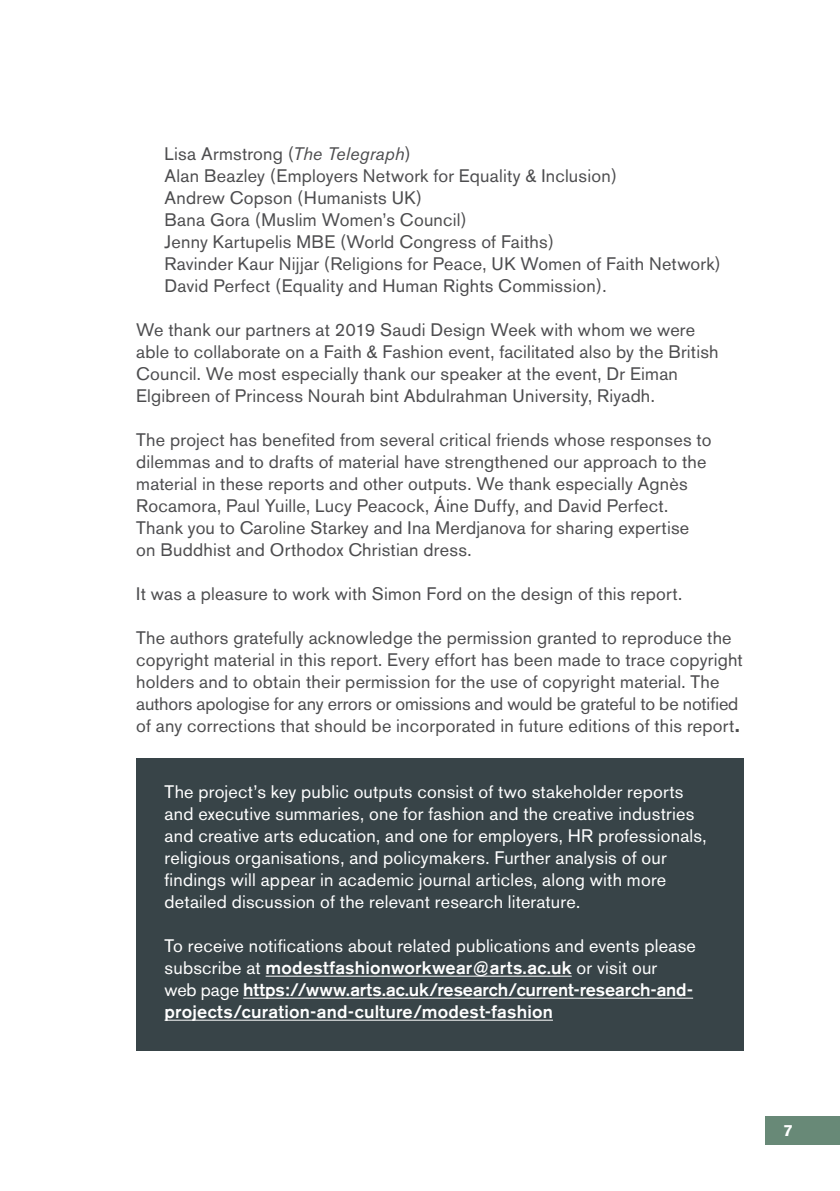
<style>
.page{position:relative;width:840px;height:1191px;background:#fff}
.page>*{position:absolute;margin:0;border:0;box-sizing:border-box;transform-origin:0 0}
.t1{font:18px/22px "Akzidenz Grotesk BE";letter-spacing:.01em;color:#4d4d4f}
.t2{font:18px/22px "Akzidenz Grotesk BE";letter-spacing:.01em;color:#fff}
.t3{font:500 18px/22px "Akzidenz Grotesk BE";letter-spacing:.01em;color:#fff}
.t4{font:700 16px "Akzidenz Grotesk BE";color:#fff}
.s1{font-style:italic}
.s2{font-weight:700}
.s3{font-weight:400}
</style>
<div class="page">
<div style="left:764px;top:1116px;width:75px;height:29px;background:#688977"></div>
<div style="left:136px;top:758px;width:607px;height:292px;background:#384448"></div>
<hr style="left:265px;top:975px;width:306px;height:1px;background:#fff">
<hr style="left:243px;top:997px;width:449px;height:1px;background:#fff">
<hr style="left:164px;top:1019px;width:388px;height:1px;background:#fff">
<p class="t1" style="left:164px;top:143px;width:557px">Lisa Armstrong (<span class="s1">The Telegraph</span>)<br>Alan Beazley (Employers Network for Equality &amp; Inclusion)<br>Andrew Copson (Humanists UK)<br>Bana Gora (Muslim Women’s Council)<br>Jenny Kartupelis MBE (World Congress of Faiths)<br>Ravinder Kaur Nijjar (Religions for Peace, UK Women of Faith Network)<br>David Perfect (Equality and Human Rights Commission).</p>
<p class="t1" style="left:136px;top:319px;width:583px">We thank our partners at 2019 Saudi Design Week with whom we were able to collaborate on a Faith &amp; Fashion event, facilitated also by the British Council. We most especially thank our speaker at the event, Dr Eiman Elgibreen of Princess Nourah bint Abdulrahman University, Riyadh.</p>
<p class="t1" style="left:136px;top:429px;width:576px">The project has benefited from several critical friends whose responses to dilemmas and to drafts of material have strengthened our approach to the material in these reports and other outputs. We thank especially Agnès Rocamora, Paul Yuille, Lucy Peacock, Áine Duffy, and David Perfect.<br>Thank you to Caroline Starkey and Ina Merdjanova for sharing expertise on Buddhist and Orthodox Christian dress.</p>
<p class="t1" style="left:136px;top:583px;width:547px">It was a pleasure to work with Simon Ford on the design of this report.</p>
<p class="t1" style="left:136px;top:627px;width:607px">The authors gratefully acknowledge the permission granted to reproduce the copyright material in this report. Every effort has been made to trace copyright holders and to obtain their permission for the use of copyright material. The authors apologise for any errors or omissions and would be grateful to be notified of any corrections that should be incorporated in future editions of this report<span class="s2">.</span></p>
<p class="t2" style="left:164px;top:781px;width:543px">The project’s key public outputs consist of two stakeholder reports and executive summaries, one for fashion and the creative industries and creative arts education, and one for employers, HR professionals, religious organisations, and policymakers. Further analysis of our findings will appear in academic journal articles, along with more detailed discussion of the relevant research literature.</p>
<p class="t3" style="left:164px;top:934px;width:532px"><span class="s3">To receive notifications about related publications and events please subscribe at</span> modestfashionworkwear@arts.ac.uk <span class="s3">or visit our<br>web page</span> https://www.arts.ac.uk/research/current-research-and&shy;projects/curation-and-culture/modest-fashion</p>
<p class="t4" style="left:783px;top:1121px;width:10px">7</p>
</div>
